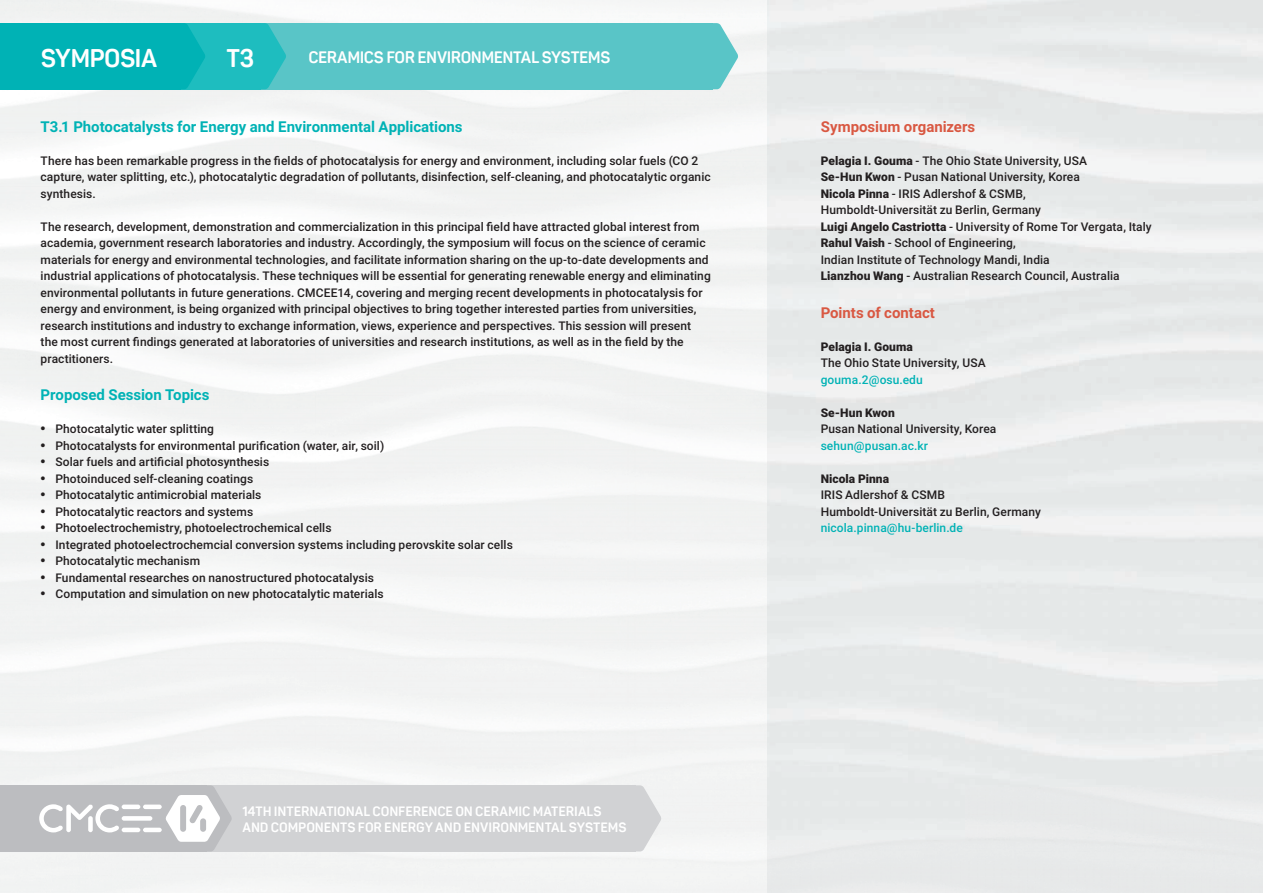
<style>
.page{position:relative;width:1263px;height:893px;background:#fff}
.page>*{position:absolute;margin:0;border:0;box-sizing:border-box;transform-origin:0 0}
.t1{font:700 25.5px "Panton Narrow";letter-spacing:-.025em;color:#fff}
.t2{font:700 16.5px "Panton Narrow";letter-spacing:-.03em;color:#fff}
.t3{font:700 15px "Roboto";color:#00b2b5}
.t4{font:700 15px "Roboto";color:#d95842}
.t5{font:700 13.5px/16.2px "Panton Narrow";letter-spacing:-.01em;color:#fff}
.t6{font:500 12px/16.5px "Roboto";letter-spacing:.005em;color:#231f20}
.t7{font:500 12px "Roboto";letter-spacing:.005em;color:#00b2b5}
.t8{font:900 12px "Roboto";letter-spacing:.005em;color:#231f20}
.s1{font-family:"Myriad Pro";font-weight:400;font-size:18px}
.s2{font-weight:900}
</style>
<div class="page">
<img style="left:0;top:52px;width:767px;height:841px">
<div style="left:0;top:23px;width:713px;height:66px;background:#59c5c7"></div>
<svg style="left:713px;top:23px;width:26px;height:66px"></svg>
<div style="left:0;top:23px;width:180px;height:66px;background:#00b2b5"></div>
<svg style="left:180px;top:23px;width:106px;height:66px;background:#1ebbbe"></svg>
<div style="left:111px;top:785px;width:525px;height:66px;background:#d1d2d4"></div>
<svg style="left:636px;top:785px;width:26px;height:66px"></svg>
<div style="left:0;top:785px;width:207px;height:66px;background:#bcbdc0"></div>
<svg style="left:39px;top:785px;width:193px;height:66px"></svg>
<h1 class="t1" style="left:41px;top:42px;width:118px">SYMPOSIA</h1>
<h1 class="t1" style="left:227px;top:42px;width:29px">T3</h1>
<h2 class="t2" style="left:308px;top:47px;width:304px">CERAMICS FOR ENVIRONMENTAL SYSTEMS</h2>
<p class="t3" style="left:41px;top:116px;width:423px">T3.1 Photocatalysts for Energy and Environmental Applications</p>
<p class="t6" style="left:41px;top:152px;width:672px">There has been remarkable progress in the fields of photocatalysis for energy and environment, including solar fuels (CO 2 capture, water splitting, etc.), photocatalytic degradation of pollutants, disinfection, self-cleaning, and photocatalytic organic synthesis.</p>
<p class="t6" style="left:41px;top:218px;width:672px">The research, development, demonstration and commercialization in this principal field have attracted global interest from academia, government research laboratories and industry. Accordingly, the symposium will focus on the science of ceramic materials for energy and environmental technologies, and facilitate information sharing on the up-to-date developments and industrial applications of photocatalysis. These techniques will be essential for generating renewable energy and eliminating environmental pollutants in future generations. CMCEE14, covering and merging recent developments in photocatalysis for energy and environment, is being organized with principal objectives to bring together interested parties from universities, research institutions and industry to exchange information, views, experience and perspectives. This session will present the most current findings generated at laboratories of universities and research institutions, as well as in the field by the practitioners.</p>
<p class="t3" style="left:41px;top:384px;width:170px">Proposed Session Topics</p>
<p class="t6" style="left:41px;top:420px;width:175px"><span class="s1">•</span> Photocatalytic water splitting</p>
<p class="t6" style="left:41px;top:437px;width:345px"><span class="s1">•</span> Photocatalysts for environmental purification (water, air, soil)</p>
<p class="t6" style="left:41px;top:453px;width:230px"><span class="s1">•</span> Solar fuels and artificial photosynthesis</p>
<p class="t6" style="left:41px;top:470px;width:214px"><span class="s1">•</span> Photoinduced self-cleaning coatings</p>
<p class="t6" style="left:41px;top:486px;width:222px"><span class="s1">•</span> Photocatalytic antimicrobial materials</p>
<p class="t6" style="left:41px;top:503px;width:214px"><span class="s1">•</span> Photocatalytic reactors and systems</p>
<p class="t6" style="left:41px;top:519px;width:292px"><span class="s1">•</span> Photoelectrochemistry, photoelectrochemical cells</p>
<p class="t6" style="left:41px;top:536px;width:474px"><span class="s1">•</span> Integrated photoelectrochemcial conversion systems including perovskite solar cells</p>
<p class="t6" style="left:41px;top:552px;width:161px"><span class="s1">•</span> Photocatalytic mechanism</p>
<p class="t6" style="left:41px;top:569px;width:335px"><span class="s1">•</span> Fundamental researches on nanostructured photocatalysis</p>
<p class="t6" style="left:41px;top:585px;width:345px"><span class="s1">•</span> Computation and simulation on new photocatalytic materials</p>
<p class="t5" style="left:242px;top:803px;width:386px">14TH INTERNATIONAL CONFERENCE ON CERAMIC MATERIALS<br>AND COMPONENTS FOR ENERGY AND ENVIRONMENTAL SYSTEMS</p>
<p class="t4" style="left:821px;top:116px;width:156px">Symposium organizers</p>
<p class="t6" style="left:821px;top:152px;width:333px"><span class="s2">Pelagia I. Gouma</span> - The Ohio State University, USA<br><span class="s2">Se-Hun Kwon</span> - Pusan National University, Korea<br><span class="s2">Nicola Pinna</span> - IRIS Adlershof &amp; CSMB,<br>Humboldt-Universität zu Berlin, Germany<br><span class="s2">Luigi Angelo Castriotta</span> - University of Rome Tor Vergata, Italy <span class="s2">Rahul Vaish</span> - School of Engineering,<br>Indian Institute of Technology Mandi, India<br><span class="s2">Lianzhou Wang</span> - Australian Research Council, Australia</p>
<p class="t4" style="left:821px;top:302px;width:116px">Points of contact</p>
<p class="t8" style="left:821px;top:338px;width:94px">Pelagia I. Gouma</p>
<p class="t6" style="left:821px;top:354px;width:166px">The Ohio State University, USA</p>
<p class="t7" style="left:821px;top:371px;width:104px">gouma.2@osu.edu</p>
<p class="t8" style="left:821px;top:404px;width:76px">Se-Hun Kwon</p>
<p class="t6" style="left:821px;top:420px;width:177px">Pusan National University, Korea</p>
<p class="t7" style="left:821px;top:437px;width:109px">sehun@pusan.ac.kr</p>
<p class="t8" style="left:821px;top:470px;width:70px">Nicola Pinna</p>
<p class="t6" style="left:821px;top:486px;width:222px">IRIS Adlershof &amp; CSMB<br>Humboldt-Universität zu Berlin, Germany</p>
<p class="t7" style="left:821px;top:520px;width:144px">nicola.pinna@hu-berlin.de</p>
</div>
